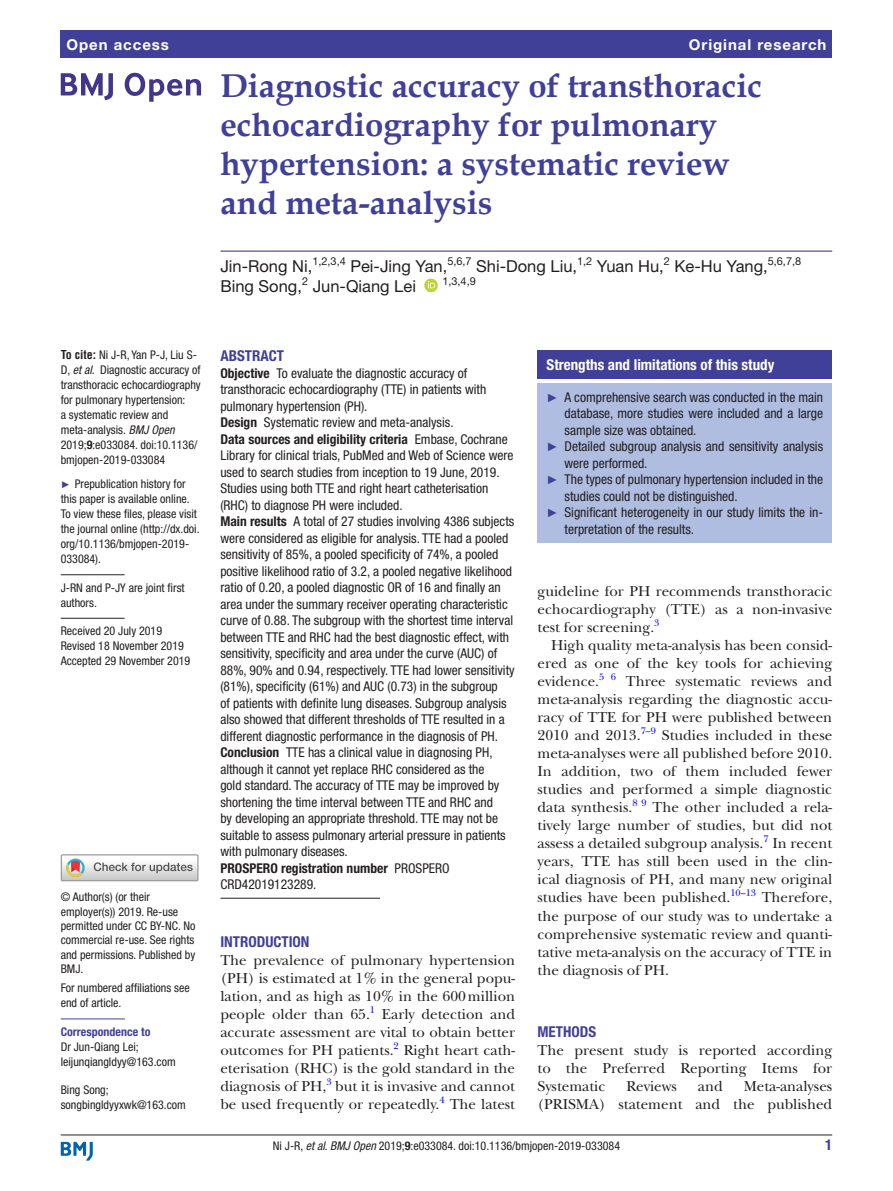
<style>
.page{position:relative;width:893px;height:1191px;background:#fff}
.page>*{position:absolute;margin:0;border:0;box-sizing:border-box;transform-origin:0 0}
.t1{font:700 33px/39px "Book Antiqua";color:#414099}
.t2{font:16.5px "Helvetica Neue LT Std";color:#231f20}
.t3{font:15px/18px "New Baskerville";color:#231f20;text-align:justify}
.t4{font:700 condensed 15px "Helvetica Neue LT Std";color:#fff}
.t5{font:700 condensed 15px "Helvetica Neue LT Std";color:#414099}
.t6{font:700 15px "Helvetica Neue LT Std";letter-spacing:.065em;color:#fff}
.t7{font:condensed 13.5px/16.5px "Helvetica Neue LT Std";color:#231f20}
.t8{font:condensed 12px/15px "Helvetica Neue LT Std";color:#231f20}
.t9{font:700 condensed 12px "Helvetica Neue LT Std";color:#414099}
.t10{font:10.95px "Helvetica Neue LT Std";color:#231f20}
.t11{font:9.9px "New Baskerville";color:#00f}
.s1{font-family:"Helvetica LT Std";font-weight:700}
.s2{font-style:italic}
.s3{font-weight:700}
.s4{font-family:"Arial";font-stretch:normal;font-size:9.75px;color:#414099}
.s5{font-family:"Arial";font-stretch:normal;font-size:12px;color:#414099}
</style>
<div class="page">
<hr style="left:61px;top:1134px;width:771px;height:1px;background:#231f20">
<svg style="left:61px;top:1141px;width:32px;height:19px"></svg>
<div style="left:61px;top:31px;width:771px;height:27px;background:#414099"></div>
<hr style="left:220px;top:250px;width:612px;height:2px;background:#414099">
<svg style="left:424px;top:279px;width:14px;height:13px"></svg>
<hr style="left:61px;top:574px;width:64px;height:1px;background:#231f20">
<hr style="left:61px;top:618px;width:64px;height:1px;background:#231f20">
<hr style="left:61px;top:1018px;width:64px;height:1px;background:#414099">
<svg style="left:61px;top:73px;width:52px;height:27px"></svg>
<svg style="left:125px;top:73px;width:76px;height:29px"></svg>
<div style="left:61px;top:854px;width:138px;height:27px;border:1px solid #969090"></div>
<svg style="left:61px;top:855px;width:137px;height:25px"></svg>
<hr style="left:220px;top:898px;width:160px;height:1px;background:#231f20">
<div style="left:538px;top:350px;width:294px;height:29px;background:#414099"></div>
<div style="left:538px;top:383px;width:294px;height:160px;background:#afbde1"></div>
<p class="t6" style="left:66px;top:35px;width:104px">Open access</p>
<p class="t6" style="left:689px;top:35px;width:139px">Original research</p>
<h1 class="t1" style="left:220px;top:66px;width:543px">Diagnostic accuracy of transthoracic echocardiography for pulmonary hypertension: a systematic review and meta-analysis</h1>
<p class="t2" style="left:220px;top:257px;width:93px">Jin-Rong Ni,</p>
<p class="t10" style="left:312px;top:254px;width:35px">1,2,3,4</p>
<p class="t2" style="left:350px;top:257px;width:98px">Pei-Jing Yan,</p>
<p class="t10" style="left:447px;top:254px;width:26px">5,6,7</p>
<p class="t2" style="left:476px;top:257px;width:102px">Shi-Dong Liu,</p>
<p class="t10" style="left:577px;top:254px;width:17px">1,2</p>
<p class="t2" style="left:597px;top:257px;width:68px">Yuan Hu,</p>
<p class="t10" style="left:664px;top:254px;width:8px">2</p>
<p class="t2" style="left:674px;top:257px;width:95px">Ke-Hu Yang,</p>
<p class="t10" style="left:768px;top:254px;width:35px">5,6,7,8</p>
<p class="t2" style="left:220px;top:276px;width:83px">Bing Song,</p>
<p class="t10" style="left:302px;top:274px;width:8px">2</p>
<p class="t2" style="left:313px;top:276px;width:105px">Jun-Qiang Lei</p>
<p class="t10" style="left:442px;top:274px;width:35px">1,3,4,9</p>
<p class="t8" style="left:61px;top:347px;width:142px"><span class="s1">To cite:</span> Ni J-R, Yan P-J, Liu S-<br>D, <span class="s2">et al</span>. Diagnostic accuracy of transthoracic echocardiography for pulmonary hypertension:<br>a systematic review and meta-analysis. <span class="s2">BMJ Open<br></span>2019;<span class="s3">9</span>:e033084. doi:10.1136/ bmjopen-2019-033084</p>
<p class="t8" style="left:61px;top:476px;width:140px"><span class="s4">►</span> Prepublication history for this paper is available online.<br>To view these files, please visit the journal online (http://dx.doi. org/10.1136/bmjopen-2019-<br>033084).</p>
<p class="t8" style="left:61px;top:580px;width:125px">J-RN and P-JY are joint first authors.</p>
<p class="t8" style="left:61px;top:623px;width:131px">Received 20 July 2019<br>Revised 18 November 2019<br>Accepted 29 November 2019</p>
<p class="t8" style="left:61px;top:889px;width:136px;line-height:14.4px">© Author(s) (or their employer(s)) 2019. Re-use permitted under CC BY-NC. No commercial re-use. See rights and permissions. Published by<br>BMJ.</p>
<p class="t8" style="left:61px;top:980px;width:130px">For numbered affiliations see end of article.</p>
<p class="t9" style="left:61px;top:1024px;width:91px">Correspondence to</p>
<p class="t8" style="left:61px;top:1039px;width:116px">Dr Jun-Qiang Lei; leijunqiangldyy@163.com</p>
<p class="t8" style="left:61px;top:1082px;width:127px">Bing Song; songbingldyyxwk@163.com</p>
<p class="t5" style="left:220px;top:347px;width:65px">Abstract</p>
<p class="t7" style="left:220px;top:364px;width:296px"><span class="s3">Objective</span> To evaluate the diagnostic accuracy of transthoracic echocardiography (TTE) in patients with pulmonary hypertension (PH).<br><span class="s3">Design</span> Systematic review and meta-analysis.<br><span class="s3">Data sources and eligibility criteria</span> Embase, Cochrane Library for clinical trials, PubMed and Web of Science were used to search studies from inception to 19 June, 2019.<br>Studies using both TTE and right heart catheterisation (RHC) to diagnose PH were included.<br><span class="s3">Main results</span> A total of 27 studies involving 4386 subjects were considered as eligible for analysis. TTE had a pooled sensitivity of 85%, a pooled specificity of 74%, a pooled positive likelihood ratio of 3.2, a pooled negative likelihood ratio of 0.20, a pooled diagnostic OR of 16 and finally an area under the summary receiver operating characteristic curve of 0.88. The subgroup with the shortest time interval between TTE and RHC had the best diagnostic effect, with sensitivity, specificity and area under the curve (AUC) of 88%, 90% and 0.94, respectively. TTE had lower sensitivity (81%), specificity (61%) and AUC (0.73) in the subgroup<br>of patients with definite lung diseases. Subgroup analysis also showed that different thresholds of TTE resulted in a different diagnostic performance in the diagnosis of PH.<br><span class="s3">Conclusion</span> TTE has a clinical value in diagnosing PH, although it cannot yet replace RHC considered as the<br>gold standard. The accuracy of TTE may be improved by shortening the time interval between TTE and RHC and<br>by developing an appropriate threshold. TTE may not be suitable to assess pulmonary arterial pressure in patients with pulmonary diseases.<br><span class="s3">PROSPERO registration number</span> PROSPERO CRD42019123289.</p>
<p class="t5" style="left:220px;top:933px;width:91px">Introduction</p>
<p class="t3" style="left:220px;top:951px;width:296px">The prevalence of pulmonary hypertension (PH) is estimated at 1% in the general popu&shy;lation, and as high as 10% in the 600million people older than 65.</p>
<p class="t11" style="left:370px;top:1003px;width:7px">1</p>
<p class="t3" style="left:220px;top:1005px;width:296px;text-indent:161px">Early detection and accurate assessment are vital to obtain better outcomes for PH patients.</p>
<p class="t11" style="left:394px;top:1039px;width:7px">2</p>
<p class="t3" style="left:220px;top:1041px;width:296px;text-indent:183px">Right heart cath&shy;eterisation (RHC) is the gold standard in the diagnosis of PH,</p>
<p class="t11" style="left:326px;top:1075px;width:7px">3</p>
<p class="t3" style="left:220px;top:1077px;width:296px;text-align:right">but it is invasive and cannot<br>be used frequently or repeatedly.<sup>4</sup> The latest</p>
<p class="t4" style="left:547px;top:356px;width:229px">Strengths and limitations of this study</p>
<p class="t7" style="left:547px;top:389px;width:278px"><span class="s5">►</span> A comprehensive search was conducted in the main</p>
<p class="t7" style="left:565px;top:405px;width:260px">database, more studies were included and a large</p>
<p class="t7" style="left:565px;top:422px;width:133px">sample size was obtained.</p>
<p class="t7" style="left:547px;top:438px;width:278px"><span class="s5">►</span> Detailed subgroup analysis and sensitivity analysis</p>
<p class="t7" style="left:565px;top:455px;width:84px">were performed.</p>
<p class="t7" style="left:547px;top:471px;width:278px"><span class="s5">►</span> The types of pulmonary hypertension included in the</p>
<p class="t7" style="left:565px;top:488px;width:175px">studies could not be distinguished.</p>
<p class="t7" style="left:547px;top:504px;width:278px"><span class="s5">►</span> Significant heterogeneity in our study limits the in-</p>
<p class="t7" style="left:565px;top:521px;width:131px">terpretation of the results.</p>
<p class="t3" style="left:538px;top:582px;width:296px">guideline for PH recommends transthoracic echocardiography (TTE) as a non-invasive test for screening.<sup>3</sup></p>
<p class="t3" style="left:538px;top:636px;width:296px;text-indent:14px">High quality meta-analysis has been consid&shy;ered as one of the key tools for achieving evidence.</p>
<p class="t11" style="left:599px;top:670px;width:18px">5 6</p>
<p class="t3" style="left:538px;top:672px;width:296px;text-indent:88px">Three systematic reviews and meta-analysis regarding the diagnostic accu&shy;racy of TTE for PH were published between 2010 and 2013.</p>
<p class="t11" style="left:641px;top:724px;width:17px">7–9</p>
<p class="t3" style="left:538px;top:726px;width:296px;text-indent:124px">Studies included in these meta-analyses were all published before 2010.<br>In addition, two of them included fewer studies and performed a simple diagnostic data synthesis.<sup>8</sup> <sup>9</sup> The other included a rela&shy;tively large number of studies, but did not assess a detailed subgroup analysis.</p>
<p class="t11" style="left:763px;top:832px;width:7px">7</p>
<p class="t3" style="left:538px;top:834px;width:296px;text-indent:235px">In recent years, TTE has still been used in the clin&shy;ical diagnosis of PH, and many new original studies have been published.</p>
<p class="t11" style="left:730px;top:886px;width:27px">10–13</p>
<p class="t3" style="left:538px;top:888px;width:296px;text-indent:224px">Therefore, the purpose of our study was to undertake a comprehensive systematic review and quanti&shy;tative meta-analysis on the accuracy of TTE in the diagnosis of PH.</p>
<p class="t5" style="left:538px;top:1023px;width:60px">Methods</p>
<p class="t3" style="left:538px;top:1041px;width:296px">The present study is reported according to the Preferred Reporting Items for Systematic</p>
<p class="t3" style="left:538px;top:1077px;width:296px;text-align:right">Meta-analyses<br>(PRISMA) statement and the published</p>
<p class="t3" style="left:626px;top:1077px;width:52px">Reviews</p>
<p class="t3" style="left:698px;top:1077px;width:26px">and</p>
<p class="t8" style="left:273px;top:1137px;width:349px">Ni J-R, <span class="s2">et al</span>. <span class="s2">BMJ Open</span> 2019;<span class="s3">9</span>:e033084. doi:10.1136/bmjopen-2019-033084</p>
<p class="t5" style="left:825px;top:1135px;width:9px">1</p>
</div>
